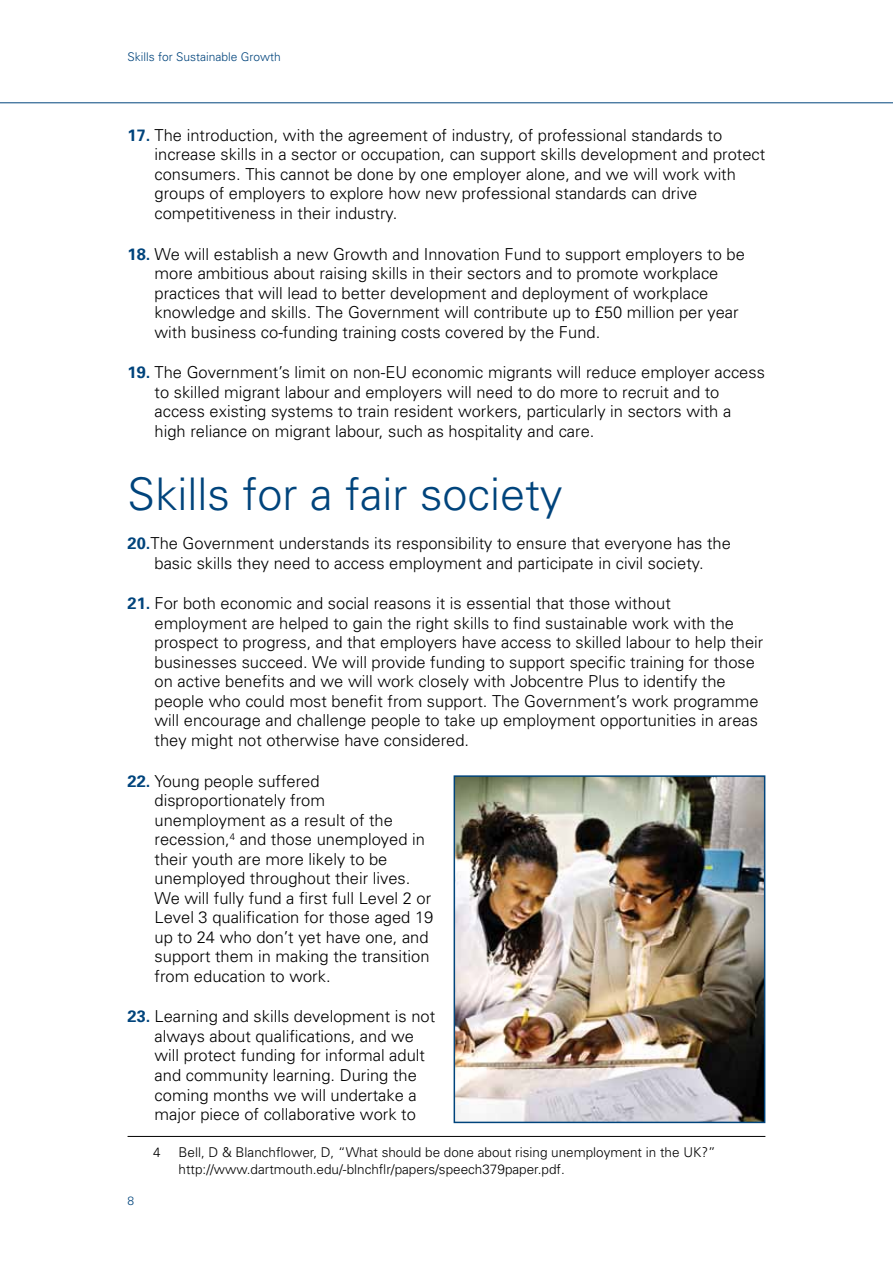
<style>
.page{position:relative;width:893px;height:1263px;background:#fff}
.page>*{position:absolute;margin:0;border:0;box-sizing:border-box;transform-origin:0 0}
.t1{font:300 45px "Univers";color:#00447c}
.t2{font:300 16.5px/19.5px "Univers";color:#000}
.t3{font:300 13.5px/16.5px "Univers";color:#000}
.t4{font:300 12px "Univers";color:#00447c}
.s1{font-weight:700;color:#00447c}
</style>
<div class="page">
<hr style="left:0;top:102px;width:893px;height:1px;background:#00447c">
<hr style="left:128px;top:1136px;width:637px;height:1px;background:#000">
<img style="left:457px;top:778px;width:305px;height:342px">
<div style="left:454px;top:775px;width:311px;height:348px;border:2px solid #00447c"></div>
<p class="t4" style="left:128px;top:49px;width:155px">Skills for Sustainable Growth</p>
<p class="t2" style="left:155px;top:125px;width:612px;text-indent:-27px"><span class="s1">17.</span> The introduction, with the agreement of industry, of professional standards to increase skills in a sector or occupation, can support skills development and protect consumers. This cannot be done by one employer alone, and we will work with groups of employers to explore how new professional standards can drive competitiveness in their industry.</p>
<p class="t2" style="left:155px;top:244px;width:592px;text-indent:-27px"><span class="s1">18.</span> We will establish a new Growth and Innovation Fund to support employers to be more ambitious about raising skills in their sectors and to promote workplace practices that will lead to better development and deployment of workplace knowledge and skills. The Government will contribute up to £50 million per year with business co-funding training costs covered by the Fund.</p>
<p class="t2" style="left:155px;top:362px;width:612px;text-indent:-27px"><span class="s1">19.</span> The Government’s limit on non-EU economic migrants will reduce employer access to skilled migrant labour and employers will need to do more to recruit and to access existing systems to train resident workers, particularly in sectors with a high reliance on migrant labour, such as hospitality and care.</p>
<h1 class="t1" style="left:128px;top:467px;width:436px">Skills for a fair society</h1>
<p class="t2" style="left:128px;top:533px;width:605px;text-align:center"><span class="s1">20.</span>The Government understands its responsibility to ensure that everyone has the basic skills they need to access employment and participate in civil society.</p>
<p class="t2" style="left:155px;top:593px;width:610px;text-indent:-27px"><span class="s1">21.</span> For both economic and social reasons it is essential that those without employment are helped to gain the right skills to find sustainable work with the prospect to progress, and that employers have access to skilled labour to help their businesses succeed. We will provide funding to support specific training for those on active benefits and we will work closely with Jobcentre Plus to identify the people who could most benefit from support. The Government’s work programme will encourage and challenge people to take up employment opportunities in areas they might not otherwise have considered.</p>
<p class="t2" style="left:155px;top:771px;width:280px;text-indent:-27px"><span class="s1">22.</span> Young people suffered disproportionately from unemployment as a result of the recession,<sup>4</sup> and those unemployed in their youth are more likely to be unemployed throughout their lives.<br>We will fully fund a first full Level 2 or<br>Level 3 qualification for those aged 19 up to 24 who don’t yet have one, and support them in making the transition from education to work.</p>
<p class="t2" style="left:155px;top:1006px;width:282px;text-indent:-27px"><span class="s1">23.</span> Learning and skills development is not always about qualifications, and we will protect funding for informal adult and community learning. During the coming months we will undertake a major piece of collaborative work to</p>
<p class="t3" style="left:153px;top:1144px;width:9px">4</p>
<p class="t3" style="left:179px;top:1144px;width:538px">Bell, D &amp; Blanchflower, D, “What should be done about rising unemployment in the UK?” http://www.dartmouth.edu/-blnchflr/papers/speech379paper.pdf.</p>
<p class="t4" style="left:128px;top:1193px;width:8px">8</p>
</div>
